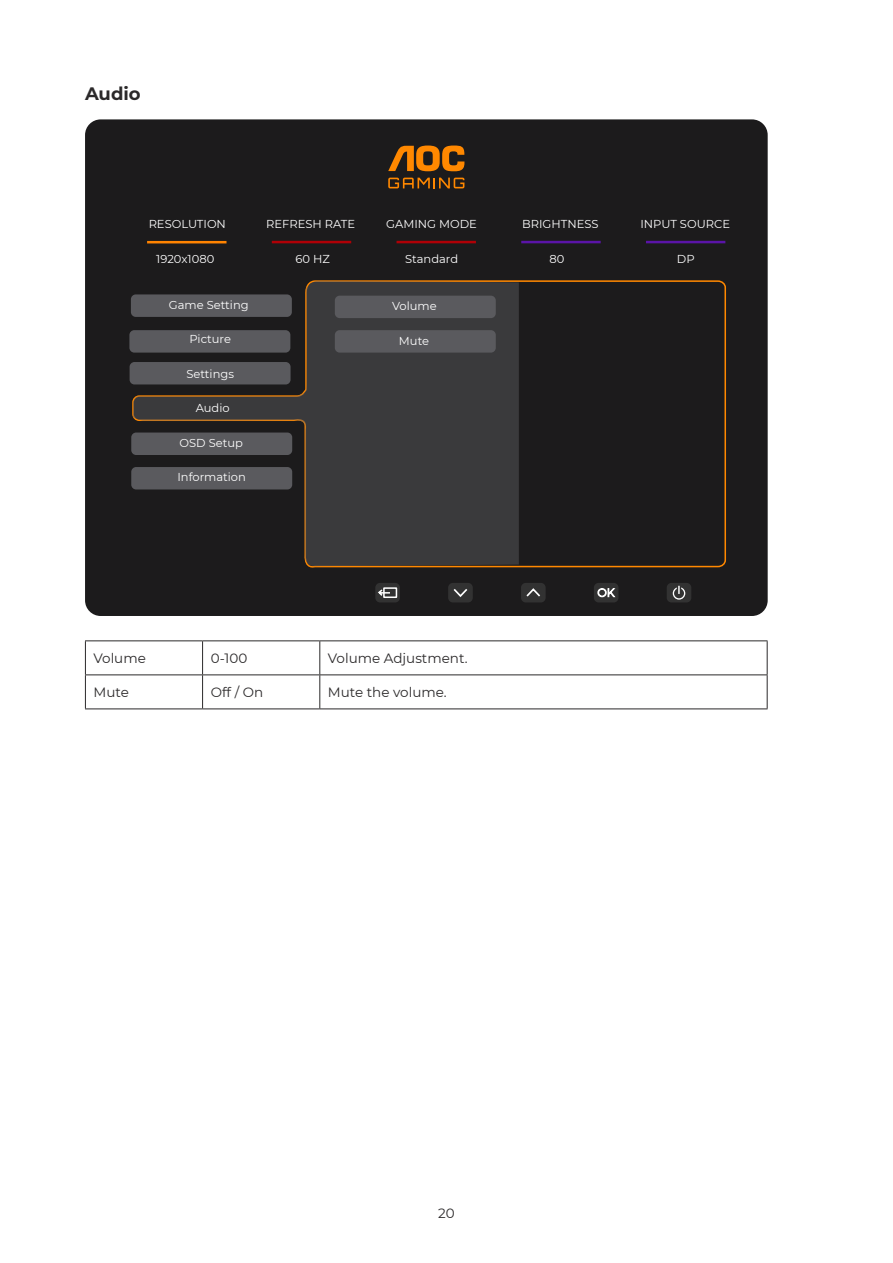
<style>
.page{position:relative;width:893px;height:1263px;background:#fff}
.page>*{position:absolute;margin:0;border:0;box-sizing:border-box;transform-origin:0 0}
.t1{font:700 18px "Montserrat";color:#2b292a}
.t2{font:13.5px "Montserrat";color:#2b292a}
.t3{font:11.55px "Montserrat";color:#fff}
</style>
<div class="page">
<div style="left:85px;top:119px;width:683px;height:497px;background:#1c1b1c;border-radius:16px"></div>
<svg style="left:388px;top:178px;width:76px;height:10px"></svg>
<svg style="left:388px;top:146px;width:76px;height:25px"></svg>
<hr style="left:147px;top:241px;width:79px;height:2px;background:#ff8300">
<hr style="left:272px;top:241px;width:79px;height:2px;background:#af0006">
<hr style="left:397px;top:241px;width:79px;height:2px;background:#af0006">
<hr style="left:521px;top:241px;width:80px;height:2px;background:#5a14a7">
<hr style="left:646px;top:241px;width:79px;height:2px;background:#5a14a7">
<div style="left:448px;top:583px;width:25px;height:19px;background:#383838;border-radius:5px"></div>
<svg style="left:453px;top:589px;width:14px;height:8px"></svg>
<div style="left:521px;top:583px;width:25px;height:19px;background:#383838;border-radius:5px"></div>
<svg style="left:526px;top:588px;width:14px;height:9px"></svg>
<div style="left:594px;top:583px;width:24px;height:19px;background:#383838;border-radius:5px"></div>
<svg style="left:597px;top:588px;width:19px;height:10px"></svg>
<div style="left:667px;top:583px;width:24px;height:19px;background:#383838;border-radius:5px"></div>
<svg style="left:673px;top:586px;width:12px;height:14px"></svg>
<div style="left:375px;top:583px;width:25px;height:19px;background:#383838;border-radius:5px"></div>
<div style="left:383px;top:587px;width:14px;height:11px;border:2px solid #fff"></div>
<svg style="left:378px;top:588px;width:13px;height:9px"></svg>
<svg style="left:131px;top:280px;width:595px;height:288px"></svg>
<svg style="left:133px;top:281px;width:386px;height:285px;fill:#3a3a3c"></svg>
<div style="left:335px;top:296px;width:161px;height:22px;background:#5a5a5e;border-radius:5px"></div>
<div style="left:335px;top:330px;width:161px;height:23px;background:#5a5a5e;border-radius:5px"></div>
<hr style="left:85px;top:674px;width:118px;height:1px;background:#2b292a">
<hr style="left:203px;top:674px;width:117px;height:1px;background:#2b292a">
<hr style="left:320px;top:674px;width:447px;height:1px;background:#2b292a">
<hr style="left:85px;top:640px;width:118px;height:1px;background:#2b292a">
<hr style="left:85px;top:641px;width:1px;height:33px;background:#2b292a">
<hr style="left:203px;top:640px;width:117px;height:1px;background:#2b292a">
<hr style="left:202px;top:641px;width:1px;height:33px;background:#2b292a">
<hr style="left:320px;top:640px;width:447px;height:1px;background:#2b292a">
<hr style="left:319px;top:641px;width:1px;height:33px;background:#2b292a">
<hr style="left:767px;top:641px;width:1px;height:33px;background:#2b292a">
<hr style="left:85px;top:675px;width:1px;height:33px;background:#2b292a">
<hr style="left:202px;top:675px;width:1px;height:33px;background:#2b292a">
<hr style="left:319px;top:675px;width:1px;height:33px;background:#2b292a">
<hr style="left:767px;top:675px;width:1px;height:33px;background:#2b292a">
<hr style="left:85px;top:708px;width:118px;height:1px;background:#2b292a">
<hr style="left:203px;top:708px;width:117px;height:1px;background:#2b292a">
<hr style="left:320px;top:708px;width:447px;height:1px;background:#2b292a">
<h1 class="t1" style="left:85px;top:85px;width:57px">Audio</h1>
<p class="t3" style="left:149px;top:219px;width:79px">RESOLUTION</p>
<p class="t3" style="left:156px;top:255px;width:59px">1920x1080</p>
<p class="t3" style="left:169px;top:300px;width:81px">Game Setting</p>
<p class="t3" style="left:190px;top:335px;width:43px">Picture</p>
<p class="t3" style="left:186px;top:369px;width:49px">Settings</p>
<p class="t3" style="left:196px;top:404px;width:35px">Audio</p>
<p class="t3" style="left:180px;top:438px;width:65px">OSD Setup</p>
<p class="t3" style="left:177px;top:473px;width:70px">Information</p>
<p class="t3" style="left:266px;top:219px;width:91px">REFRESH RATE</p>
<p class="t3" style="left:296px;top:255px;width:36px">60 HZ</p>
<p class="t3" style="left:386px;top:219px;width:92px">GAMING MODE</p>
<p class="t3" style="left:405px;top:255px;width:55px">Standard</p>
<p class="t3" style="left:392px;top:301px;width:46px">Volume</p>
<p class="t3" style="left:399px;top:336px;width:32px">Mute</p>
<p class="t3" style="left:522px;top:219px;width:78px">BRIGHTNESS</p>
<p class="t3" style="left:549px;top:255px;width:16px">80</p>
<p class="t3" style="left:640px;top:219px;width:91px">INPUT SOURCE</p>
<p class="t3" style="left:677px;top:255px;width:19px">DP</p>
<p class="t2" style="left:94px;top:651px;width:54px">Volume</p>
<p class="t2" style="left:211px;top:651px;width:38px">0-100</p>
<p class="t2" style="left:328px;top:651px;width:141px">Volume Adjustment.</p>
<p class="t2" style="left:94px;top:685px;width:37px">Mute</p>
<p class="t2" style="left:211px;top:685px;width:54px">Off / On</p>
<p class="t2" style="left:328px;top:685px;width:120px">Mute the volume.</p>
<p class="t2" style="left:438px;top:1207px;width:18px">20</p>
</div>
